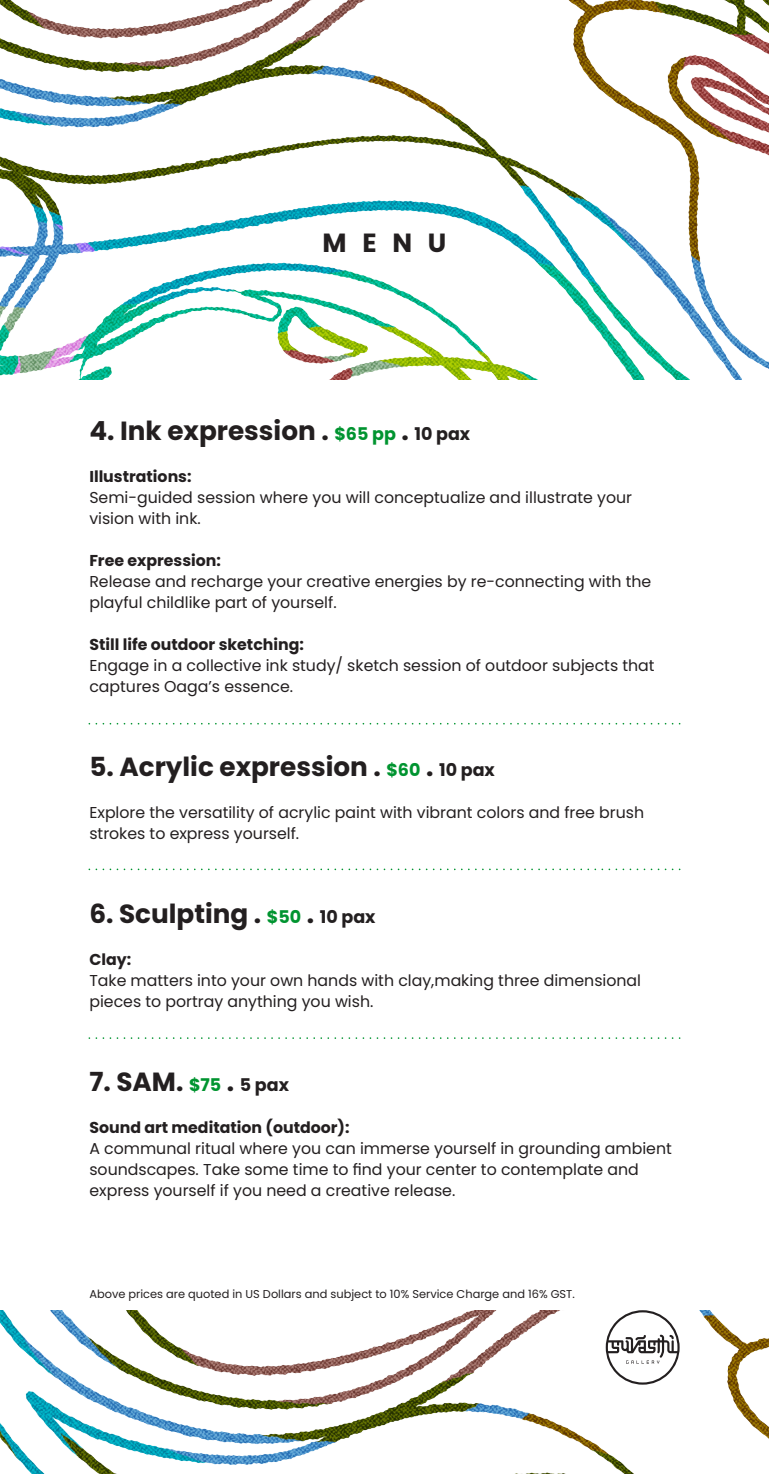
<style>
.page{position:relative;width:769px;height:1474px;background:#fff}
.page>*{position:absolute;margin:0;border:0;box-sizing:border-box;transform-origin:0 0}
.t1{font:700 26.25px "Poppins";color:#231f20}
.t2{font:15.75px/21px "Poppins";color:#231f20}
.t3{font:700 15.75px "Poppins";color:#231f20}
.t4{font:11.38px "Poppins";color:#231f20}
.s1{font-size:17.5px;color:#009430}
.s2{font-size:17.5px}
</style>
<div class="page">
<img style="left:0;top:1310px;width:768px;height:163px">
<svg style="left:96px;top:723px;width:584px;height:1px"></svg>
<svg style="left:96px;top:868px;width:584px;height:2px"></svg>
<svg style="left:96px;top:1037px;width:584px;height:2px"></svg>
<img style="left:0;top:0;width:768px;height:379px">
<svg style="left:605px;top:1310px;width:74px;height:74px"></svg>
<p class="t1" style="left:322px;top:228px;width:125px">MENU</p>
<p class="t1" style="left:89px;top:415px;width:382px">4. Ink expression . <span class="s1">$65 pp</span> . <span class="s2">10 pax</span></p>
<p class="t3" style="left:89px;top:467px;width:104px">Illustrations:</p>
<p class="t2" style="left:89px;top:486px;width:544px">Semi-guided session where you will conceptualize and illustrate your vision with ink.</p>
<p class="t3" style="left:89px;top:551px;width:133px">Free expression:</p>
<p class="t2" style="left:89px;top:570px;width:563px">Release and recharge your creative energies by re-connecting with the playful childlike part of yourself.</p>
<p class="t3" style="left:89px;top:635px;width:216px">Still life outdoor sketching:</p>
<p class="t2" style="left:89px;top:654px;width:566px">Engage in a collective ink study/ sketch session of outdoor subjects that captures Oaga’s essence.</p>
<p class="t1" style="left:89px;top:751px;width:407px">5. Acrylic expression . <span class="s1">$60</span> . <span class="s2">10 pax</span></p>
<p class="t2" style="left:89px;top:801px;width:556px">Explore the versatility of acrylic paint with vibrant colors and free brush strokes to express yourself.</p>
<p class="t1" style="left:89px;top:898px;width:288px">6. Sculpting . <span class="s1">$50</span> . <span class="s2">10 pax</span></p>
<p class="t3" style="left:89px;top:950px;width:43px">Clay:</p>
<p class="t2" style="left:89px;top:969px;width:553px">Take matters into your own hands with clay,making three dimensional pieces to portray anything you wish.</p>
<p class="t1" style="left:89px;top:1066px;width:201px">7. SAM. <span class="s1">$75</span> . <span class="s2">5 pax</span></p>
<p class="t3" style="left:89px;top:1118px;width:262px">Sound art meditation (outdoor):</p>
<p class="t2" style="left:89px;top:1137px;width:584px">A communal ritual where you can immerse yourself in grounding ambient soundscapes. Take some time to find your center to contemplate and express yourself if you need a creative release.</p>
<p class="t4" style="left:89px;top:1287px;width:486px">Above prices are quoted in US Dollars and subject to 10% Service Charge and 16% GST.</p>
</div>
